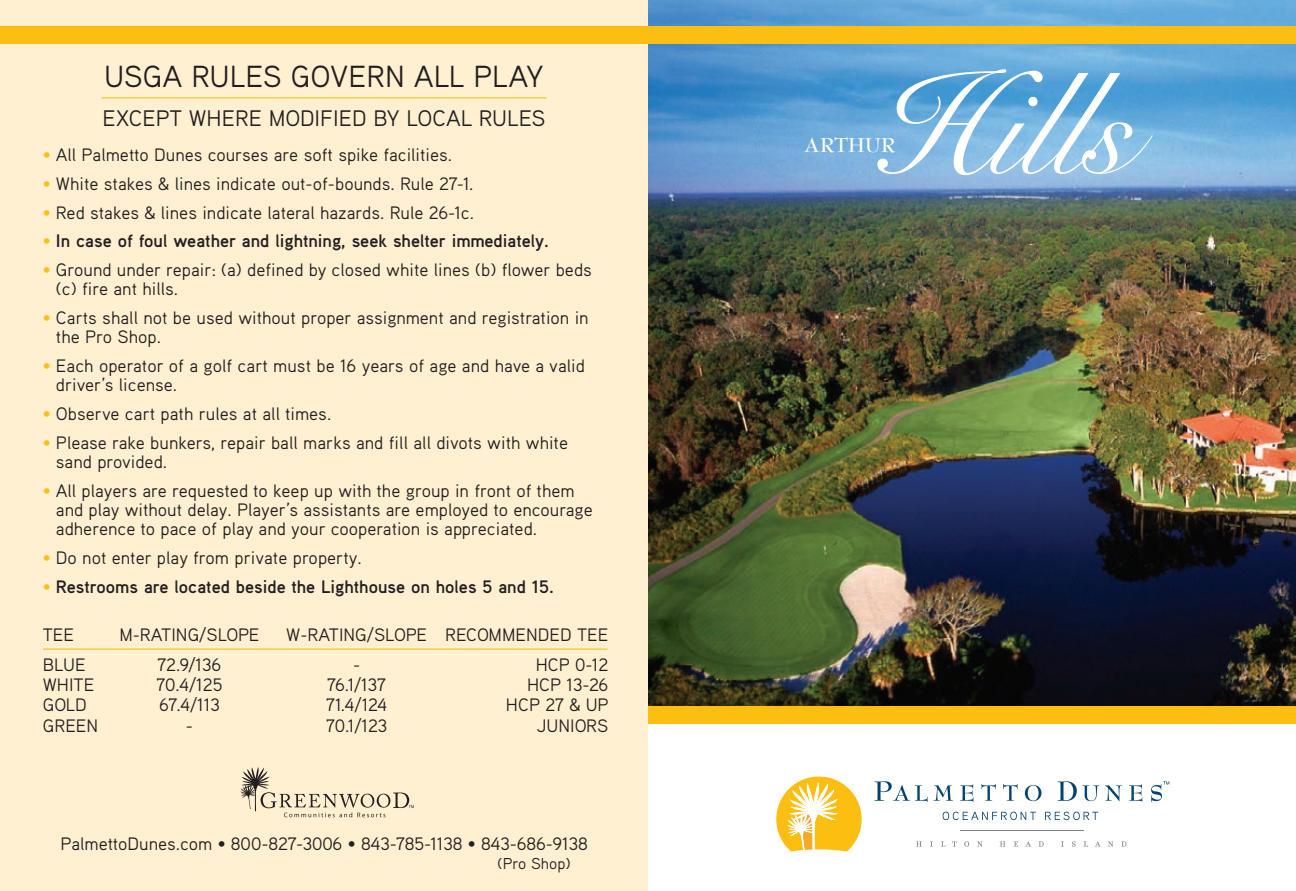
<style>
.page{position:relative;width:1296px;height:891px;background:#fff}
.page>*{position:absolute;margin:0;border:0;box-sizing:border-box;transform-origin:0 0}
.t1{font:143.55px "Snell Roundhand";color:#fff}
.t2{font:30.38px "Aaux Pro OT";color:#231f20}
.t3{font:22.5px "Aaux Pro OT";color:#231f20}
.t4{font:700 22.05px "Bernhard Modern Std";color:#fff}
.t5{font:18px/19.1px "Aaux Pro OT";color:#231f20}
.t6{font:700 18px "Aaux Pro OT";color:#231f20}
.t7{font:15.75px "Aaux Pro OT";color:#231f20}
.s1{color:#fdbe12}
.s2{font-weight:400;color:#fdbe12}
</style>
<div class="page">
<div style="left:0;top:0;width:648px;height:891px;background:#fef0d0"></div>
<img style="left:648px;top:0;width:648px;height:706px">
<hr style="left:101px;top:97px;width:446px;height:1px;background:#fdbe12">
<div style="left:0;top:26px;width:1296px;height:17px;background:#fdbe12"></div>
<div style="left:648px;top:706px;width:648px;height:17px;background:#fdbe12"></div>
<svg style="left:875px;top:781px;width:78px;height:21px"></svg>
<svg style="left:960px;top:784px;width:13px;height:18px"></svg>
<svg style="left:981px;top:784px;width:15px;height:17px"></svg>
<svg style="left:1003px;top:784px;width:15px;height:17px"></svg>
<svg style="left:1025px;top:785px;width:16px;height:16px"></svg>
<svg style="left:1057px;top:781px;width:42px;height:20px"></svg>
<svg style="left:1105px;top:785px;width:17px;height:16px"></svg>
<svg style="left:1129px;top:784px;width:13px;height:18px"></svg>
<svg style="left:943px;top:812px;width:93px;height:8px"></svg>
<svg style="left:1045px;top:812px;width:53px;height:8px"></svg>
<svg style="left:916px;top:841px;width:6px;height:6px"></svg>
<svg style="left:941px;top:841px;width:4px;height:6px"></svg>
<svg style="left:952px;top:841px;width:5px;height:6px"></svg>
<svg style="left:964px;top:841px;width:5px;height:6px"></svg>
<svg style="left:977px;top:841px;width:6px;height:6px"></svg>
<svg style="left:1000px;top:841px;width:6px;height:6px"></svg>
<svg style="left:1014px;top:841px;width:4px;height:6px"></svg>
<svg style="left:1025px;top:841px;width:6px;height:6px"></svg>
<svg style="left:1038px;top:841px;width:6px;height:6px"></svg>
<svg style="left:1072px;top:841px;width:4px;height:6px"></svg>
<svg style="left:1084px;top:841px;width:4px;height:6px"></svg>
<svg style="left:1095px;top:841px;width:6px;height:6px"></svg>
<svg style="left:1108px;top:841px;width:6px;height:6px"></svg>
<svg style="left:1121px;top:841px;width:6px;height:6px"></svg>
<svg style="left:1151px;top:781px;width:18px;height:21px"></svg>
<hr style="left:960px;top:830px;width:123px;height:1px;background:#808285">
<svg style="left:776px;top:777px;width:86px;height:75px"></svg>
<svg style="left:240px;top:767px;width:174px;height:50px;background:#e5d8bc"></svg>
<hr style="left:43px;top:649px;width:565px;height:1px;background:#fdbe12">
<h2 class="t2" style="left:104px;top:66px;width:441px">USGA RULES GOVERN ALL PLAY</h2>
<p class="t3" style="left:102px;top:110px;width:445px">EXCEPT WHERE MODIFIED BY LOCAL RULES</p>
<p class="t5" style="left:43px;top:147px;width:411px"><span class="s1">•</span> All Palmetto Dunes courses are soft spike facilities.</p>
<p class="t5" style="left:43px;top:176px;width:432px"><span class="s1">•</span> White stakes &amp; lines indicate out-of-bounds. Rule 27-1.</p>
<p class="t5" style="left:43px;top:205px;width:433px"><span class="s1">•</span> Red stakes &amp; lines indicate lateral hazards. Rule 26-1c.</p>
<p class="t6" style="left:43px;top:235px;width:508px"><span class="s2">•</span> In case of foul weather and lightning, seek shelter immediately.</p>
<p class="t5" style="left:56px;top:262px;width:537px;text-indent:-13px"><span class="s1">•</span> Ground under repair: (a) defined by closed white lines (b) flower beds (c) fire ant hills.</p>
<p class="t5" style="left:56px;top:310px;width:534px;text-indent:-13px"><span class="s1">•</span> Carts shall not be used without proper assignment and registration in the Pro Shop.</p>
<p class="t5" style="left:56px;top:358px;width:530px;text-indent:-13px"><span class="s1">•</span> Each operator of a golf cart must be 16 years of age and have a valid driver’s license.</p>
<p class="t5" style="left:43px;top:406px;width:290px"><span class="s1">•</span> Observe cart path rules at all times.</p>
<p class="t5" style="left:56px;top:435px;width:514px;text-indent:-13px"><span class="s1">•</span> Please rake bunkers, repair ball marks and fill all divots with white sand provided.</p>
<p class="t5" style="left:56px;top:483px;width:538px;text-indent:-13px"><span class="s1">•</span> All players are requested to keep up with the group in front of them and play without delay. Player’s assistants are employed to encourage adherence to pace of play and your cooperation is appreciated.</p>
<p class="t5" style="left:43px;top:550px;width:321px"><span class="s1">•</span> Do not enter play from private property.</p>
<p class="t6" style="left:43px;top:580px;width:513px"><span class="s2">•</span> Restrooms are located beside the Lighthouse on holes 5 and 15.</p>
<p class="t5" style="left:43px;top:628px;width:33px">TEE</p>
<p class="t5" style="left:119px;top:628px;width:142px">M-RATING/SLOPE</p>
<p class="t5" style="left:286px;top:628px;width:324px">W-RATING/SLOPE RECOMMENDED TEE</p>
<p class="t5" style="left:43px;top:657px;width:44px">BLUE</p>
<p class="t5" style="left:158px;top:657px;width:65px">72.9/136</p>
<p class="t5" style="left:353px;top:657px;width:9px">-</p>
<p class="t5" style="left:536px;top:657px;width:74px">HCP 0-12</p>
<p class="t5" style="left:43px;top:677px;width:53px">WHITE</p>
<p class="t5" style="left:156px;top:677px;width:68px">70.4/125</p>
<p class="t5" style="left:327px;top:677px;width:61px">76.1/137</p>
<p class="t5" style="left:527px;top:677px;width:83px">HCP 13-26</p>
<p class="t5" style="left:43px;top:698px;width:46px">GOLD</p>
<p class="t5" style="left:159px;top:698px;width:62px">67.4/113</p>
<p class="t5" style="left:326px;top:698px;width:63px">71.4/124</p>
<p class="t5" style="left:506px;top:698px;width:104px">HCP 27 &amp; UP</p>
<p class="t5" style="left:43px;top:718px;width:57px">GREEN</p>
<p class="t5" style="left:186px;top:718px;width:9px">-</p>
<p class="t5" style="left:326px;top:718px;width:63px">70.1/123</p>
<p class="t5" style="left:537px;top:718px;width:73px">JUNIORS</p>
<p class="t5" style="left:60px;top:836px;width:529px">PalmettoDunes.com • 800-827-3006 • 843-785-1138 • 843-686-9138</p>
<p class="t7" style="left:498px;top:858px;width:75px">(Pro Shop)</p>
<h1 class="t1" style="left:872px;top:45px;width:264px">Hills</h1>
<p class="t4" style="left:803px;top:135px;width:93px">ARTHUR</p>
</div>
